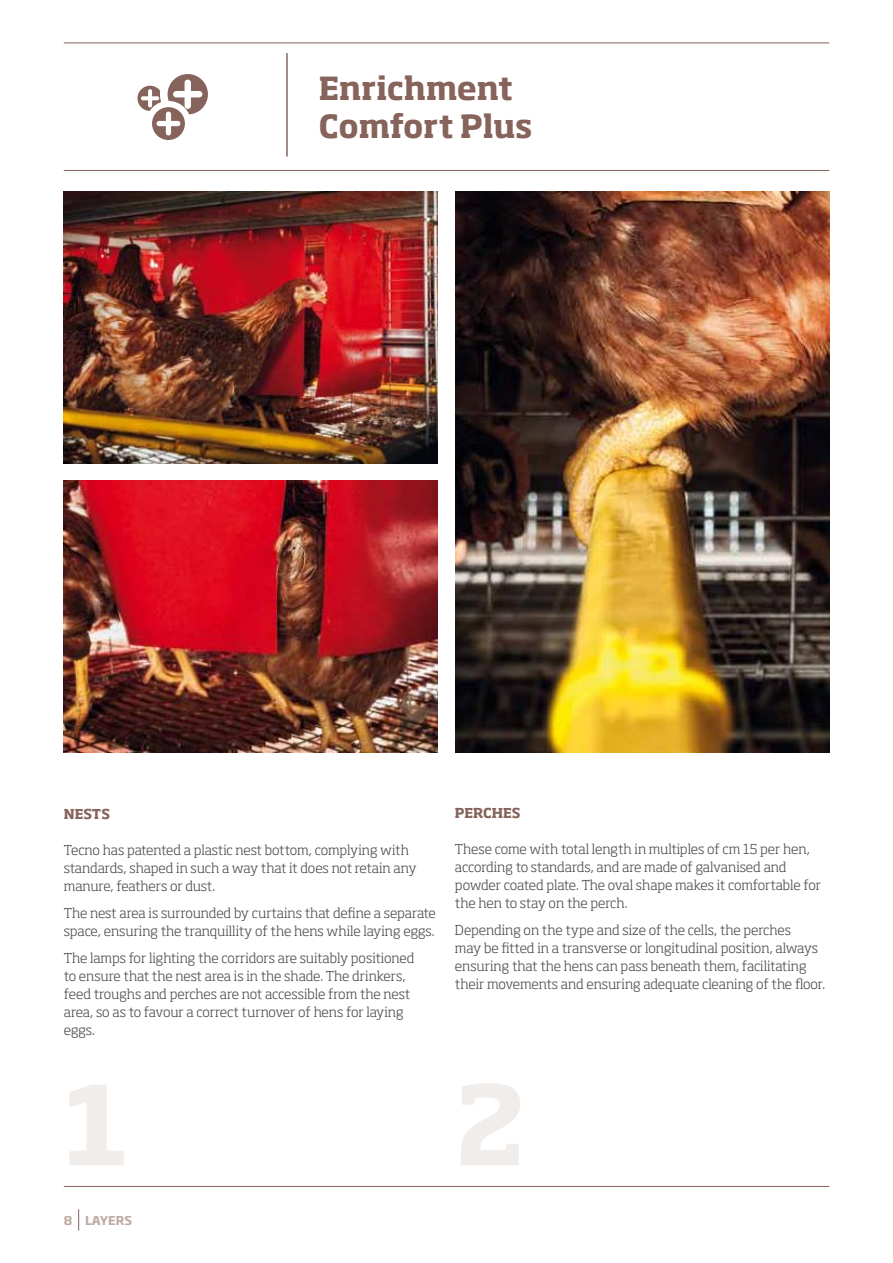
<style>
.page{position:relative;width:893px;height:1263px;background:#fff}
.page>*{position:absolute;margin:0;border:0;box-sizing:border-box;transform-origin:0 0}
.t1{font:700 31.5px/37.8px "Soho Std";color:#86635b}
.t2{font:300 13.5px/18px "Soho Std";letter-spacing:-.005em;color:#4a4b4d}
.t3{font:700 13.5px "Soho Std";color:#86635b}
.t4{font:700 12px "Soho Gothic Pro";color:#bfaba4}
</style>
<div class="page">
<hr style="left:64px;top:43px;width:765px;height:1px;background:#86635b">
<hr style="left:64px;top:1186px;width:765px;height:1px;background:#86635b">
<hr style="left:64px;top:170px;width:765px;height:1px;background:#86635b">
<svg style="left:78px;top:1209px;width:1px;height:21px"></svg>
<img style="left:64px;top:480px;width:374px;height:273px">
<img style="left:64px;top:191px;width:374px;height:272px">
<img style="left:455px;top:191px;width:374px;height:562px">
<hr style="left:287px;top:53px;width:1px;height:103px;background:#86635b">
<div style="left:133px;top:81px;width:34px;height:35px;border:9px solid #fff;border-radius:50%"></div>
<svg style="left:137px;top:86px;width:26px;height:25px"></svg>
<div style="left:160px;top:66px;width:56px;height:56px;border:15px solid #fff;border-radius:50%"></div>
<div style="left:168px;top:74px;width:40px;height:40px;background:#86635b;border-radius:50%"></div>
<div style="left:146px;top:101px;width:45px;height:45px;border:12px solid #fff;border-radius:50%"></div>
<div style="left:152px;top:107px;width:33px;height:33px;background:#86635b;border-radius:50%"></div>
<svg style="left:141px;top:80px;width:61px;height:55px"></svg>
<h1 class="t1" style="left:319px;top:68px;width:215px">Enrichment<br>Comfort Plus</h1>
<p class="t3" style="left:64px;top:805px;width:48px">NESTS</p>
<p class="t2" style="left:64px;top:840px;width:354px">Tecno has patented a plastic nest bottom, complying with standards, shaped in such a way that it does not retain any manure, feathers or dust.</p>
<p class="t2" style="left:64px;top:903px;width:374px">The nest area is surrounded by curtains that define a separate space, ensuring the tranquillity of the hens while laying eggs.</p>
<p class="t2" style="left:64px;top:948px;width:352px">The lamps for lighting the corridors are suitably positioned to ensure that the nest area is in the shade. The drinkers, feed troughs and perches are not accessible from the nest area, so as to favour a correct turnover of hens for laying eggs.</p>
<p class="t3" style="left:455px;top:805px;width:67px">PERCHES</p>
<p class="t2" style="left:455px;top:840px;width:368px">These come with total length in multiples of cm 15 per hen, according to standards, and are made of galvanised and powder coated plate. The oval shape makes it comfortable for the hen to stay on the perch.</p>
<p class="t2" style="left:455px;top:921px;width:372px">Depending on the type and size of the cells, the perches<br>may be fitted in a transverse or longitudinal position, always ensuring that the hens can pass beneath them, facilitating their movements and ensuring adequate cleaning of the floor.</p>
<p class="t4" style="left:64px;top:1211px;width:70px">8 LAYERS</p>
</div>
